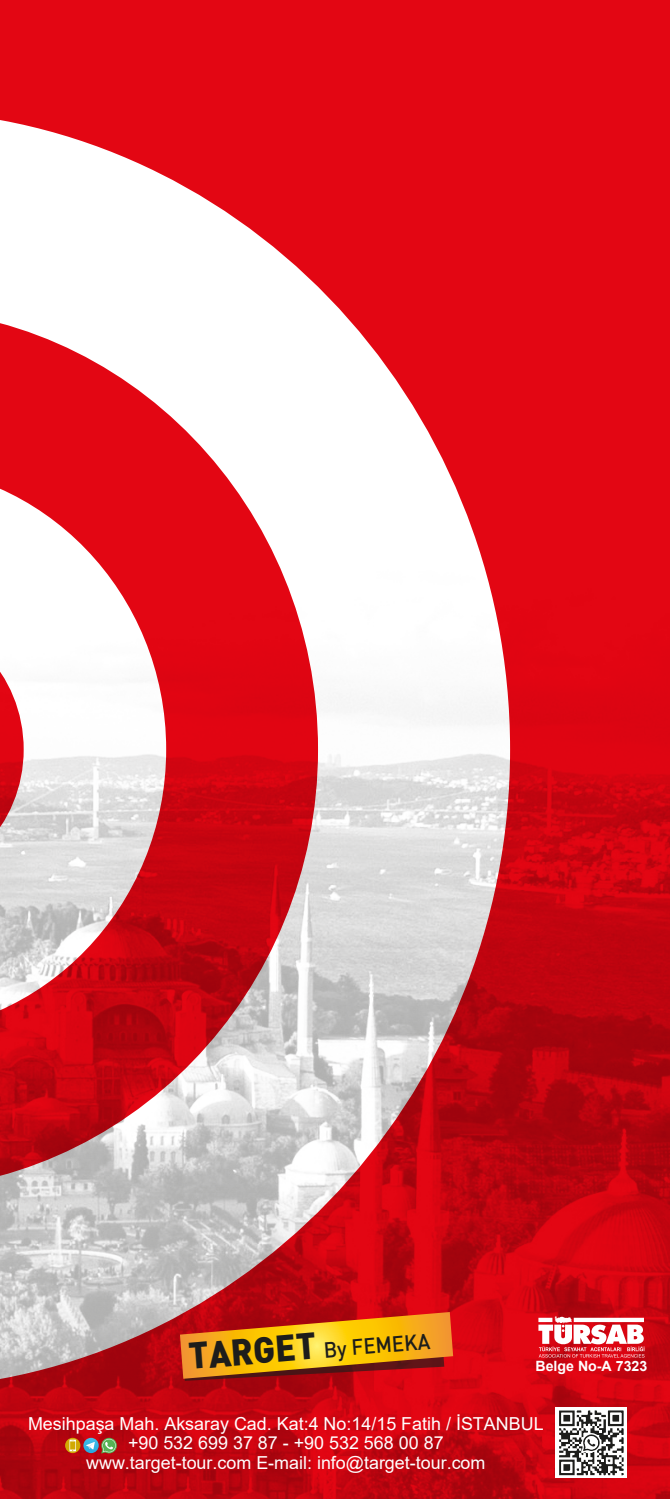
<style>
.page{position:relative;width:670px;height:1499px;background:#fff}
.page>*{position:absolute;margin:0;border:0;box-sizing:border-box;transform-origin:0 0}
.t1{font:900 36.45px "DI Nbek";color:#1d1d1b;scale:.94 1}
.t2{font:500 21.6px "DI Nbek";color:#1d1d1b;scale:.94 1}
.t3{font:18px/19.8px "Arial";color:#fff;text-align:center}
.t4{font:700 14.17px "Arial";color:#fff}
</style>
<div class="page">
<img style="left:0;top:0;width:670px;height:1499px">
<svg style="left:65px;top:1438px;width:15px;height:15px"></svg>
<svg style="left:101px;top:1438px;width:16px;height:15px"></svg>
<svg style="left:83px;top:1438px;width:16px;height:15px"></svg>
<svg style="left:86px;top:1442px;width:9px;height:7px"></svg>
<svg style="left:69px;top:1439px;width:7px;height:12px"></svg>
<svg style="left:538px;top:1316px;width:107px;height:41px"></svg>
<svg style="left:180px;top:1312px;width:273px;height:69px;background:#da7b14"></svg>
<div style="left:555px;top:1407px;width:72px;height:71px;background:#fff"></div>
<svg style="left:559px;top:1410px;width:65px;height:66px"></svg>
<h1 class="t1" style="left:186px;top:1332px;width:137px;rotate:-5deg">TARGET</h1>
<p class="t2" style="left:323px;top:1336px;width:115px;rotate:-5deg">By FEMEKA</p>
<p class="t4" style="left:535px;top:1356px;width:113px">Belge No-A 7323</p>
<p class="t3" style="left:28px;top:1413px;width:517px">Mesihpaşa Mah. Aksaray Cad. Kat:4 No:14/15 Fatih / İSTANBUL +90 532 699 37 87 - +90 532 568 00 87<br>www.target-tour.com E-mail: info@target-tour.com</p>
</div>
